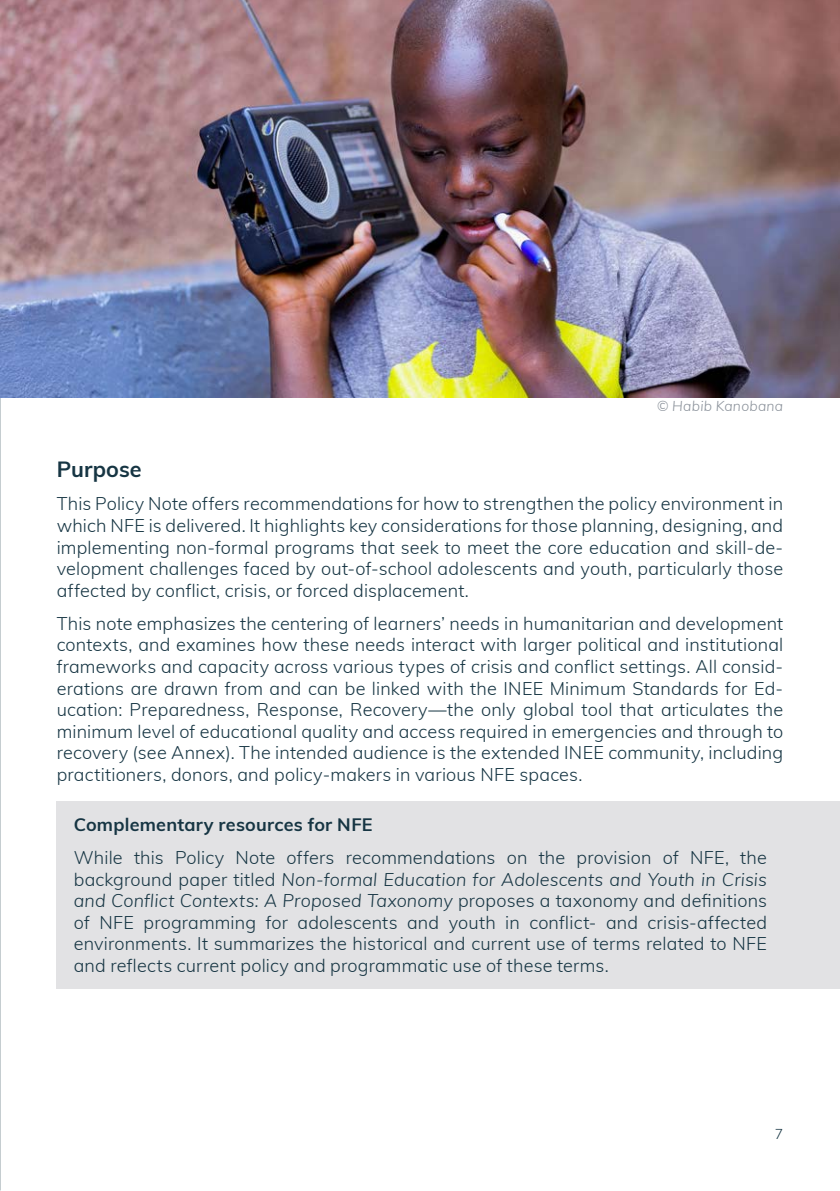
<style>
.page{position:relative;width:840px;height:1191px;background:#fff}
.page>*{position:absolute;margin:0;border:0;box-sizing:border-box;transform-origin:0 0}
.Header_Level_2{font:700 22px "Muli";color:#163543}
.Paragraph_Style{font:300 18px/21.6px "Muli";letter-spacing:.01em;color:#163543;text-align:justify}
.Paragraph_Style-2{font:700 18px "Muli";letter-spacing:.01em;color:#163543}
.Citation{font:italic 300 14px "Muli";letter-spacing:.02em;color:#8a919a}
.t1{font:300 14px "Muli";color:#163543}
.s1{font-style:italic}
</style>
<div class="page">
<div style="left:57px;top:801px;width:782px;height:188px;background:#e2e2e4"></div>
<img style="left:0;top:0;width:839px;height:397px">
<p class="Citation" style="left:656px;top:396px;width:127px">© Habib Kanobana</p>
<p class="Header_Level_2" style="left:57px;top:453px;width:86px">Purpose</p>
<p class="Paragraph_Style" style="left:57px;top:492px;width:727px">This Policy Note offers recommendations for how to strengthen the policy environment in which NFE is delivered. It highlights key considerations for those planning, designing, and implementing non-formal programs that seek to meet the core education and skill-de&shy;velopment challenges faced by out-of-school adolescents and youth, particularly those affected by conflict, crisis, or forced displacement.</p>
<p class="Paragraph_Style" style="left:57px;top:611px;width:727px">This note emphasizes the centering of learners’ needs in humanitarian and development contexts, and examines how these needs interact with larger political and institutional frameworks and capacity across various types of crisis and conflict settings. All consid&shy;erations are drawn from and can be linked with the INEE Minimum Standards for Ed&shy;ucation: Preparedness, Response, Recovery—the only global tool that articulates the minimum level of educational quality and access required in emergencies and through to recovery (see Annex). The intended audience is the extended INEE community, including practitioners, donors, and policy-makers in various NFE spaces.</p>
<p class="Paragraph_Style-2" style="left:74px;top:811px;width:300px">Complementary resources for NFE</p>
<p class="Paragraph_Style" style="left:74px;top:846px;width:694px">While this Policy Note offers recommendations on the provision of NFE, the background paper titled <span class="s1">Non-formal Education for Adolescents and Youth in Crisis and Conflict Contexts: A Proposed Taxonomy</span> proposes a taxonomy and definitions of NFE programming for adolescents and youth in conflict- and crisis-affected environments. It summarizes the historical and current use of terms related to NFE and reflects current policy and programmatic use of these terms.</p>
<p class="t1" style="left:774px;top:1123px;width:10px">7</p>
</div>
